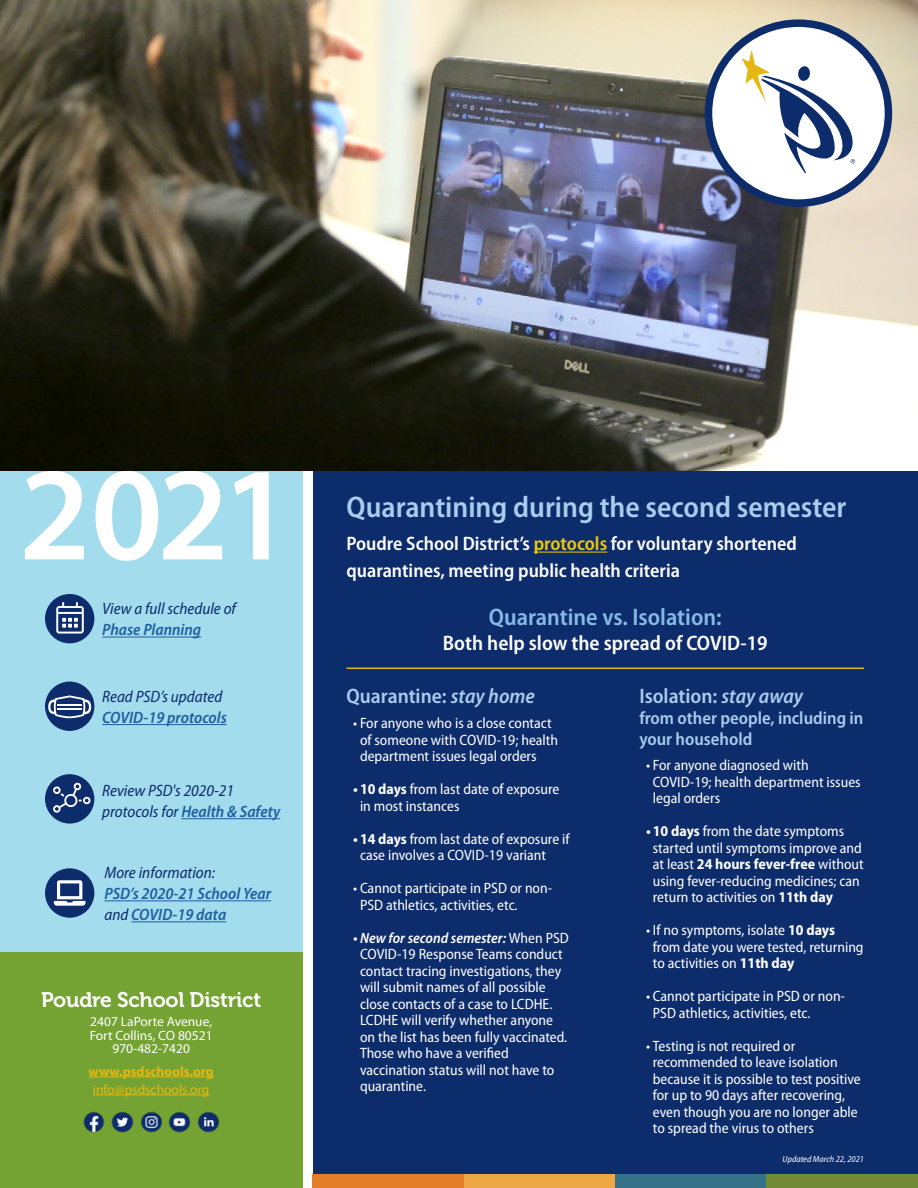
<style>
.page{position:relative;width:918px;height:1188px;background:#fff}
.page>*{position:absolute;margin:0;border:0;box-sizing:border-box;transform-origin:0 0}
.t1{font:600 134.1px "Myriad Pro";color:#fff}
.t2{font:600 semi-condensed 30px "Myriad Pro";color:#a9cdec}
.t3{font:600 semi-condensed 24px "Myriad Pro";color:#86bbe6}
.t4{font:600 semi-condensed 21px "Myriad Pro";color:#a9cdec}
.t5{font:600 semi-condensed 21px "Myriad Pro";color:#fff}
.t6{font:21px "Museo 700";letter-spacing:-.01em;color:#fff}
.t7{font:600 semi-condensed 19.5px/27px "Myriad Pro";color:#fff}
.t8{font:600 semi-condensed 18px/21px "Myriad Pro";color:#a9cdec}
.t9{font:italic semi-condensed 16.5px/21px "Myriad Pro";color:#0d2c6c}
.t10{font:italic 600 semi-condensed 16.5px/21px "Myriad Pro";color:#215e9e}
.t11{font:semi-condensed 15px/16.5px "Myriad Pro";color:#fff}
.t12{font:13.5px/13.5px "Myriad Pro";color:#fff;text-align:center}
.t13{font:13.5px "Myriad Pro";color:#e6b711}
.t14{font:700 13.5px "Myriad Pro";color:#e6b711}
.t15{font:italic semi-condensed 9px "Myriad Pro";color:#fff}
.s1{font-weight:600;color:#215e9e}
.s2{font-weight:400;color:#0d2c6c}
.s3{color:#f0cb00}
.s4{font-style:italic}
.s5{font-weight:700}
.s6{font-weight:600;font-style:italic}
</style>
<div class="page">
<div style="left:0;top:463px;width:302px;height:725px;background:#a2dced"></div>
<div style="left:313px;top:469px;width:605px;height:719px;background:#0d2c6c"></div>
<img style="left:0;top:0;width:918px;height:471px">
<div style="left:709px;top:23px;width:179px;height:180px;background:#fff;border-radius:50%"></div>
<div style="left:705px;top:19px;width:187px;height:188px;border:8px solid #0d2c6c;border-radius:50%"></div>
<svg style="left:741px;top:50px;width:114px;height:123px"></svg>
<div style="left:313px;top:1174px;width:151px;height:14px;background:#e47d27"></div>
<div style="left:464px;top:1174px;width:151px;height:14px;background:#eca744"></div>
<div style="left:615px;top:1174px;width:152px;height:14px;background:#357187"></div>
<div style="left:767px;top:1174px;width:151px;height:14px;background:#718a35"></div>
<hr style="left:534px;top:552px;width:73px;height:1px;background:#f0cb00">
<hr style="left:346px;top:668px;width:518px;height:1px;background:#e6b711">
<hr style="left:181px;top:818px;width:99px;height:1px;background:#215e9e">
<div style="left:45px;top:774px;width:49px;height:50px;background:#0d2c6c;border-radius:50%"></div>
<svg style="left:53px;top:783px;width:38px;height:30px"></svg>
<hr style="left:102px;top:637px;width:99px;height:1px;background:#215e9e">
<div style="left:45px;top:594px;width:49px;height:49px;background:#0d2c6c;border-radius:50%"></div>
<svg style="left:56px;top:602px;width:28px;height:32px"></svg>
<hr style="left:104px;top:900px;width:167px;height:1px;background:#215e9e">
<hr style="left:131px;top:921px;width:95px;height:1px;background:#215e9e">
<div style="left:45px;top:868px;width:49px;height:50px;background:#0d2c6c;border-radius:50%"></div>
<svg style="left:54px;top:880px;width:32px;height:26px"></svg>
<hr style="left:102px;top:724px;width:125px;height:1px;background:#215e9e">
<div style="left:45px;top:682px;width:49px;height:49px;background:#0d2c6c;border-radius:50%"></div>
<svg style="left:48px;top:695px;width:43px;height:23px"></svg>
<div style="left:0;top:953px;width:302px;height:235px;background:#74a333"></div>
<img style="left:140px;top:1111px;width:22px;height:22px">
<img style="left:112px;top:1111px;width:21px;height:22px">
<img style="left:83px;top:1111px;width:22px;height:22px">
<img style="left:169px;top:1111px;width:22px;height:22px">
<img style="left:198px;top:1111px;width:21px;height:22px">
<hr style="left:89px;top:1077px;width:125px;height:1px;background:#e6b711">
<hr style="left:93px;top:1095px;width:116px;height:1px;background:#e6b711">
<h1 class="t1" style="left:19px;top:429px;width:275px">2021</h1>
<p class="t9" style="left:102px;top:598px;width:135px">View a full schedule of</p>
<p class="t10" style="left:102px;top:619px;width:101px">Phase Planning</p>
<p class="t9" style="left:102px;top:686px;width:122px">Read PSD’s updated</p>
<p class="t10" style="left:102px;top:707px;width:126px">COVID-19 protocols</p>
<p class="t9" style="left:102px;top:780px;width:180px">Review PSD's 2020-21 protocols for <span class="s1">Health &amp; Safety</span></p>
<p class="t9" style="left:104px;top:862px;width:112px">More information:</p>
<p class="t10" style="left:104px;top:883px;width:168px">PSD’s 2020-21 School Year <span class="s2">and</span> COVID-19 data</p>
<h3 class="t6" style="left:41px;top:988px;width:221px">Poudre School District</h3>
<p class="t12" style="left:90px;top:1015px;width:124px">2407 LaPorte Avenue,<br>Fort Collins, CO 80521<br>970-482-7420</p>
<p class="t14" style="left:89px;top:1062px;width:127px">www.psdschools.org</p>
<p class="t13" style="left:93px;top:1081px;width:118px">info@psdschools.org</p>
<h2 class="t2" style="left:346px;top:488px;width:501px">Quarantining during the second semester</h2>
<h3 class="t7" style="left:346px;top:530px;width:452px">Poudre School District’s <span class="s3">protocols</span> for voluntary shortened quarantines, meeting public health criteria</h3>
<h3 class="t3" style="left:489px;top:601px;width:234px">Quarantine vs. Isolation:</h3>
<h3 class="t5" style="left:443px;top:629px;width:326px">Both help slow the spread of COVID-19</h3>
<h3 class="t4" style="left:346px;top:683px;width:190px">Quarantine: <span class="s4">stay home</span></h3>
<p class="t11" style="left:360px;top:715px;width:200px;text-indent:-7px">• For anyone who is a close contact of someone with COVID-19; health department issues legal orders</p>
<p class="t11" style="left:360px;top:781px;width:201px;text-indent:-7px"><span class="s5">•10 days</span> from last date of exposure in most instances</p>
<p class="t11" style="left:360px;top:830px;width:211px;text-indent:-7px"><span class="s5">•14 days</span> from last date of exposure if case involves a COVID-19 variant</p>
<p class="t11" style="left:360px;top:880px;width:194px;text-indent:-7px">• Cannot participate in PSD or non-<br>PSD athletics, activities, etc.</p>
<p class="t11" style="left:360px;top:929px;width:210px;text-indent:-7px"><span class="s6">• New for second semester:</span> When PSD<br>COVID-19 Response Teams conduct contact tracing investigations, they will submit names of all possible close contacts of a case to LCDHE.<br>LCDHE will verify whether anyone on the list has been fully vaccinated.<br>Those who have a verified vaccination status will not have to quarantine.</p>
<h3 class="t4" style="left:639px;top:683px;width:165px">Isolation: <span class="s4">stay away</span></h3>
<p class="t8" style="left:639px;top:707px;width:226px">from other people, including in your household</p>
<p class="t11" style="left:653px;top:757px;width:209px;text-indent:-7px">• For anyone diagnosed with<br>COVID-19; health department issues legal orders</p>
<p class="t11" style="left:653px;top:823px;width:212px;text-indent:-7px"><span class="s5">•10 days</span> from the date symptoms started until symptoms improve and at least <span class="s5">24 hours fever-free</span> without using fever-reducing medicines; can return to activities on <span class="s5">11th day</span></p>
<p class="t11" style="left:653px;top:922px;width:212px;text-indent:-7px">• If no symptoms, isolate <span class="s5">10 days </span>from date you were tested, returning to activities on <span class="s5">11th day</span></p>
<p class="t11" style="left:653px;top:988px;width:194px;text-indent:-7px">• Cannot participate in PSD or non-<br>PSD athletics, activities, etc.</p>
<p class="t11" style="left:653px;top:1037px;width:209px;text-indent:-7px">• Testing is not required or recommended to leave isolation because it is possible to test positive for up to 90 days after recovering, even though you are no longer able to spread the virus to others</p>
<p class="t15" style="left:783px;top:1154px;width:83px">Updated March 22, 2021</p>
</div>
